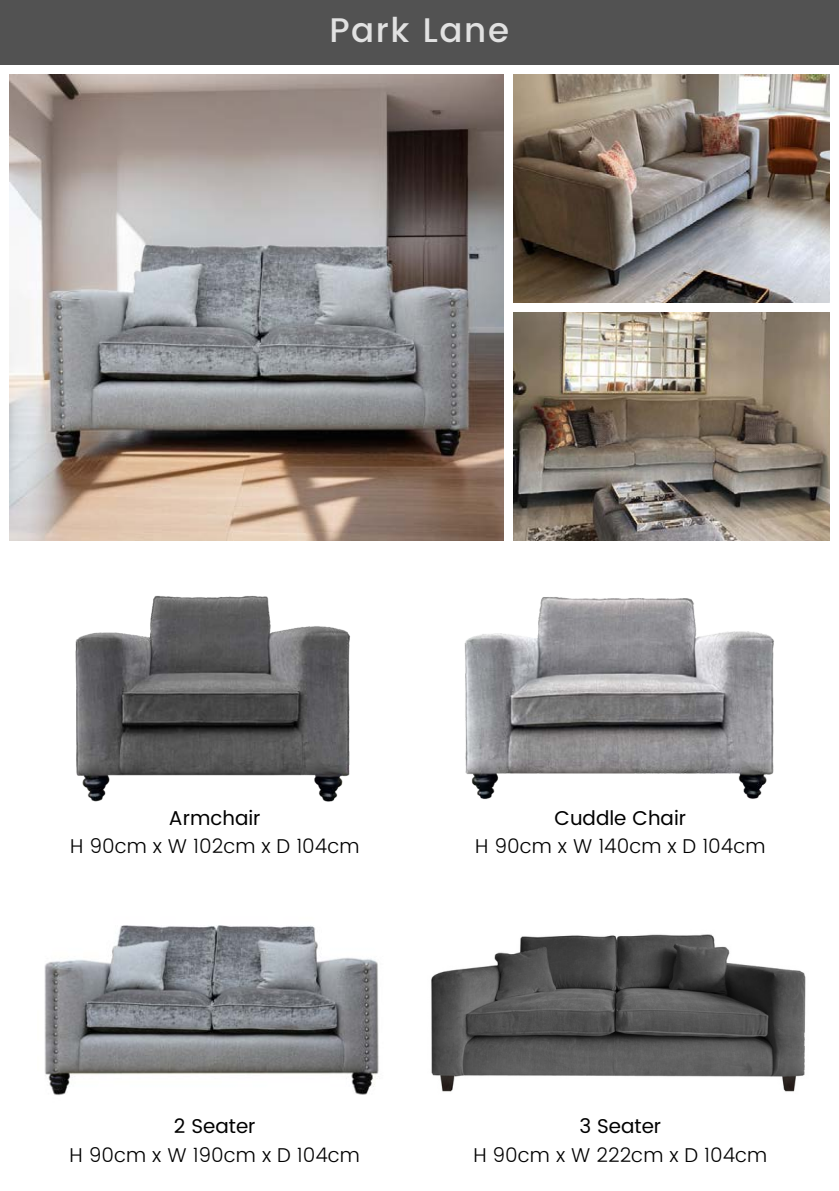
<style>
.page{position:relative;width:839px;height:1191px;background:#fff}
.page>*{position:absolute;margin:0;border:0;box-sizing:border-box;transform-origin:0 0}
.t1{font:500 34px "Poppins";letter-spacing:.045em;color:#e1e1e1}
.t2{font:300 20px "Poppins";color:#000}
.t3{font:20px "Poppins";color:#000}
</style>
<div class="page">
<div style="left:0;top:0;width:838px;height:64px;background:#525252"></div>
<img style="left:431px;top:934px;width:375px;height:158px">
<img style="left:44px;top:925px;width:335px;height:170px">
<img style="left:9px;top:74px;width:494px;height:467px">
<img style="left:513px;top:74px;width:316px;height:228px">
<img style="left:513px;top:313px;width:316px;height:228px">
<img style="left:464px;top:597px;width:310px;height:202px">
<img style="left:75px;top:595px;width:275px;height:207px">
<p class="t1" style="left:329px;top:10px;width:181px">Park Lane</p>
<p class="t3" style="left:169px;top:806px;width:93px">Armchair</p>
<p class="t2" style="left:70px;top:835px;width:291px">H 90cm x W 102cm x D 104cm</p>
<p class="t3" style="left:174px;top:1115px;width:83px">2 Seater</p>
<p class="t2" style="left:70px;top:1143px;width:292px">H 90cm x W 190cm x D 104cm</p>
<p class="t3" style="left:554px;top:806px;width:133px">Cuddle Chair</p>
<p class="t2" style="left:475px;top:835px;width:291px">H 90cm x W 140cm x D 104cm</p>
<p class="t3" style="left:579px;top:1115px;width:83px">3 Seater</p>
<p class="t2" style="left:473px;top:1143px;width:295px">H 90cm x W 222cm x D 104cm</p>
</div>
